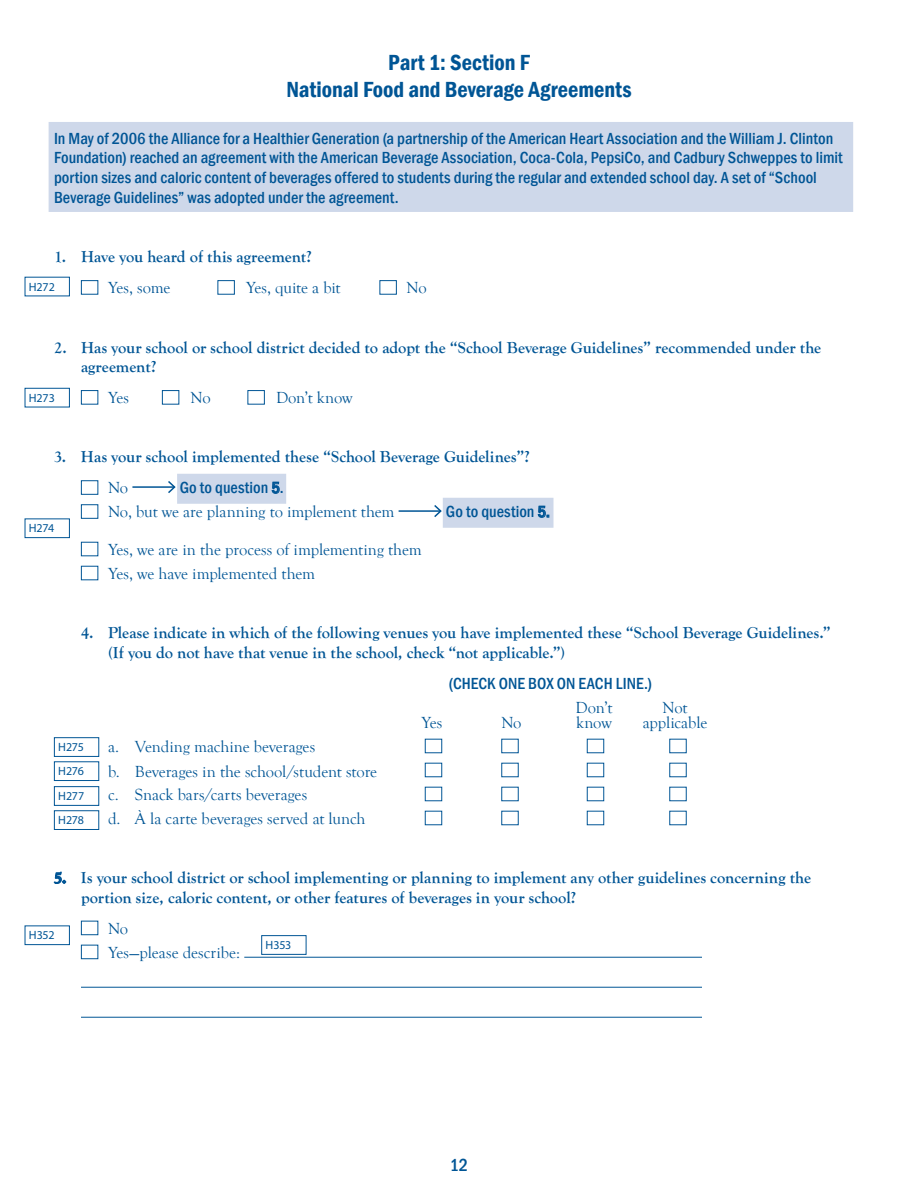
<style>
.page{position:relative;width:918px;height:1188px;background:#fff}
.page>*{position:absolute;margin:0;border:0;box-sizing:border-box;transform-origin:0 0}
.Header_1{font:600 condensed 22.5px "Franklin Gothic";color:#005595}
.t1{font:500 condensed 18px "Franklin Gothic";color:#005595}
.instructions{font:500 condensed 16.5px/19.8px "Franklin Gothic";color:#005595}
.Level_1_question{font:700 16.5px/19.8px "Goudy Old Style T";letter-spacing:-.005em;color:#005595}
.Level_2_tab{font:16.5px "Goudy Old Style T";letter-spacing:-.01em;color:#005595}
.Level_2_question{font:700 16.5px/19.8px "Goudy Old Style T";letter-spacing:-.005em;color:#005595}
.Level_3_tab{font:16.5px "Goudy Old Style T";letter-spacing:.005em;color:#005595}
.Level_2_tab-2{font:500 condensed 16.5px "Franklin Gothic";letter-spacing:.005em;color:#005595}
.F4Tabs{font:16.5px "Goudy Old Style T";letter-spacing:-.005em;color:#005595}
.instructions-2{font:12px "Myriad Pro";letter-spacing:-.015em;color:#005595}
</style>
<div class="page">
<div style="left:49px;top:122px;width:804px;height:90px;background:#ced8ea"></div>
<div style="left:177px;top:474px;width:109px;height:30px;background:#ced8ea"></div>
<div style="left:443px;top:498px;width:111px;height:30px;background:#ced8ea"></div>
<div style="left:81px;top:280px;width:17px;height:15px;border:1px solid #005595"></div>
<div style="left:218px;top:280px;width:17px;height:15px;border:1px solid #005595"></div>
<div style="left:380px;top:280px;width:17px;height:15px;border:1px solid #005595"></div>
<div style="left:81px;top:390px;width:17px;height:15px;border:1px solid #005595"></div>
<div style="left:162px;top:390px;width:17px;height:15px;border:1px solid #005595"></div>
<div style="left:248px;top:390px;width:17px;height:15px;border:1px solid #005595"></div>
<div style="left:81px;top:480px;width:17px;height:15px;border:1px solid #005595"></div>
<hr style="left:132px;top:486px;width:43px;height:2px;background:#005595">
<svg style="left:166px;top:481px;width:10px;height:12px"></svg>
<svg style="left:271px;top:481px;width:9px;height:13px"></svg>
<div style="left:81px;top:504px;width:17px;height:15px;border:1px solid #005595"></div>
<hr style="left:399px;top:510px;width:42px;height:2px;background:#005595">
<svg style="left:433px;top:505px;width:9px;height:12px"></svg>
<svg style="left:537px;top:505px;width:12px;height:13px"></svg>
<svg style="left:53px;top:871px;width:14px;height:13px"></svg>
<div style="left:81px;top:921px;width:17px;height:14px;border:1px solid #005595"></div>
<div style="left:81px;top:945px;width:17px;height:14px;border:1px solid #005595"></div>
<hr style="left:244px;top:957px;width:458px;height:1px;background:#005595">
<hr style="left:81px;top:987px;width:621px;height:1px;background:#005595">
<hr style="left:81px;top:1017px;width:621px;height:1px;background:#005595">
<div style="left:25px;top:388px;width:45px;height:19px;border:1px solid #005595"></div>
<div style="left:25px;top:519px;width:45px;height:19px;border:1px solid #005595"></div>
<div style="left:54px;top:737px;width:45px;height:20px;border:1px solid #005595"></div>
<div style="left:54px;top:761px;width:45px;height:20px;border:1px solid #005595"></div>
<div style="left:54px;top:786px;width:45px;height:20px;border:1px solid #005595"></div>
<div style="left:54px;top:810px;width:45px;height:20px;border:1px solid #005595"></div>
<div style="left:25px;top:926px;width:45px;height:19px;border:1px solid #005595"></div>
<div style="left:261px;top:935px;width:45px;height:20px;border:1px solid #005595"></div>
<p class="Header_1" style="left:388px;top:47px;width:143px">Part 1: Section F</p>
<p class="Header_1" style="left:286px;top:74px;width:347px">National Food and Beverage Agreements</p>
<p class="instructions" style="left:54px;top:128px;width:790px">In May of 2006 the Alliance for a Healthier Generation (a partnership of the American Heart Association and the William J. Clinton Foundation) reached an agreement with the American Beverage Association, Coca-Cola, PepsiCo, and Cadbury Schweppes to limit portion sizes and caloric content of beverages offered to students during the regular and extended school day. A set of “School Beverage Guidelines” was adopted under the agreement.</p>
<p class="Level_1_question" style="left:54px;top:247px;width:259px">1. Have you heard of this agreement?</p>
<p class="Level_2_tab" style="left:108px;top:279px;width:64px">Yes, some</p>
<p class="Level_2_tab" style="left:246px;top:279px;width:96px">Yes, quite a bit</p>
<p class="Level_2_tab" style="left:407px;top:279px;width:22px">No</p>
<p class="instructions-2" style="left:29px;top:279px;width:27px">H272</p>
<p class="Level_1_question" style="left:81px;top:337px;width:742px;text-indent:-27px">2. Has your school or school district decided to adopt the “School Beverage Guidelines” recommended under the agreement?</p>
<p class="Level_2_tab" style="left:108px;top:389px;width:23px">Yes</p>
<p class="Level_2_tab" style="left:191px;top:389px;width:22px">No</p>
<p class="Level_2_tab" style="left:276px;top:389px;width:78px">Don’t know</p>
<p class="instructions-2" style="left:29px;top:390px;width:27px">H273</p>
<p class="Level_1_question" style="left:54px;top:447px;width:477px">3. Has your school implemented these “School Beverage Guidelines”?</p>
<p class="Level_2_tab" style="left:108px;top:479px;width:22px">No</p>
<p class="Level_2_tab-2" style="left:180px;top:477px;width:106px">Go to question 5.</p>
<p class="Level_2_tab" style="left:108px;top:503px;width:288px">No, but we are planning to implement them</p>
<p class="Level_2_tab-2" style="left:446px;top:501px;width:106px">Go to question 5.</p>
<p class="Level_2_tab" style="left:108px;top:540px;width:315px">Yes, we are in the process of implementing them</p>
<p class="Level_2_tab" style="left:108px;top:564px;width:209px">Yes, we have implemented them</p>
<p class="instructions-2" style="left:29px;top:521px;width:27px">H274</p>
<p class="Level_2_question" style="left:108px;top:623px;width:724px;text-indent:-27px">4. Please indicate in which of the following venues you have implemented these “School Beverage Guidelines.” (If you do not have that venue in the school, check “not applicable.”)</p>
<p class="Level_2_tab-2" style="left:449px;top:672px;width:205px">(CHECK ONE BOX ON EACH LINE.)</p>
<p class="Level_2_tab" style="left:576px;top:698px;width:38px">Don’t</p>
<p class="Level_2_tab" style="left:662px;top:698px;width:27px">Not</p>
<p class="Level_2_tab" style="left:421px;top:713px;width:23px">Yes</p>
<p class="Level_2_tab" style="left:501px;top:713px;width:22px">No</p>
<p class="Level_2_tab" style="left:576px;top:713px;width:37px">know</p>
<p class="Level_2_tab" style="left:643px;top:713px;width:66px">applicable</p>
<p class="Level_3_tab" style="left:108px;top:737px;width:209px">a. Vending machine beverages</p>
<p class="F4Tabs" style="left:108px;top:763px;width:271px">b. Beverages in the school/student store</p>
<p class="Level_3_tab" style="left:108px;top:785px;width:201px">c. Snack bars/carts beverages</p>
<p class="Level_3_tab" style="left:108px;top:809px;width:259px">d. À la carte beverages served at lunch</p>
<p class="instructions-2" style="left:58px;top:740px;width:27px">H275</p>
<p class="instructions-2" style="left:58px;top:764px;width:27px">H276</p>
<p class="instructions-2" style="left:58px;top:789px;width:28px">H277</p>
<p class="instructions-2" style="left:58px;top:813px;width:27px">H278</p>
<p class="Level_1_question" style="left:81px;top:868px;width:732px;text-indent:-27px">5. Is your school district or school implementing or planning to implement any other guidelines concerning the portion size, caloric content, or other features of beverages in your school?</p>
<p class="Level_2_tab" style="left:108px;top:919px;width:22px">No</p>
<p class="Level_2_tab" style="left:108px;top:943px;width:134px">Yes—please describe:</p>
<p class="instructions-2" style="left:29px;top:928px;width:27px">H352</p>
<p class="instructions-2" style="left:266px;top:938px;width:27px">H353</p>
<p class="t1" style="left:450px;top:1154px;width:20px">12</p>
</div>
